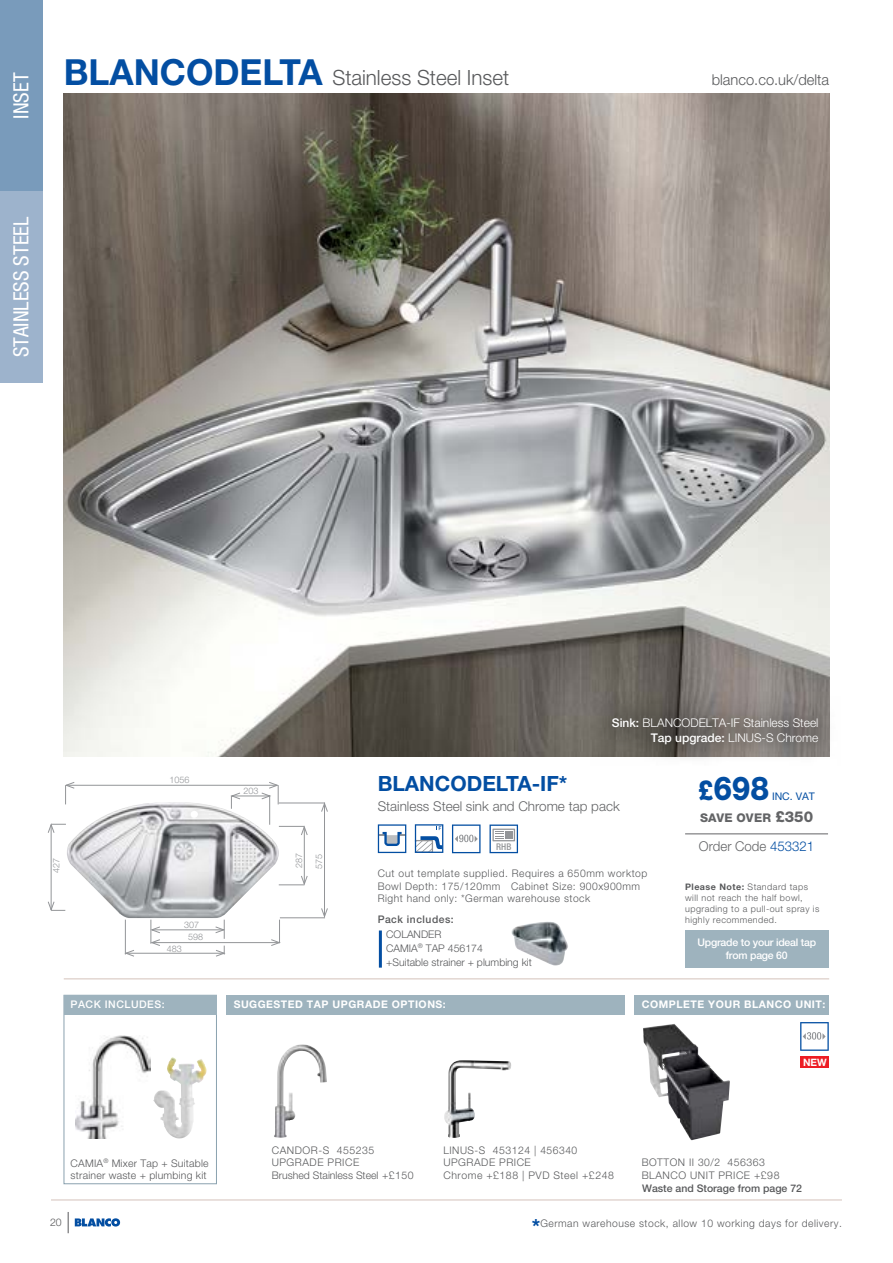
<style>
.page{position:relative;width:893px;height:1263px;background:#fff}
.page>*{position:absolute;margin:0;border:0;box-sizing:border-box;transform-origin:0 0}
.t1{font:800 33px "Helvetica Neue LT Pro";color:#034ea2;scale:.9 1}
.t2{font:300 21px "Helvetica Neue LT Pro";color:#58595b}
.t3{font:condensed 21px "Helvetica Neue";color:#fff}
.t4{font:700 21px "Helvetica Neue LT Pro";color:#034ea2}
.t5{font:300 15px "Helvetica Neue LT Pro";color:#58595b}
.t6{font:300 13.5px "Helvetica Neue LT Pro";color:#636466}
.t7{font:300 12px/14.4px "Helvetica Neue LT Pro";color:#fff;text-align:right}
.t8{font:800 12px "Helvetica Neue LT Pro";letter-spacing:.02em;color:#636466}
.t9{font:300 10.5px/12.6px "Helvetica Neue LT Pro";letter-spacing:.05em;color:#58595b}
.t10{font:300 10.5px/14.1px "Helvetica Neue LT Pro";color:#58595b}
.t11{font:700 10.5px "Helvetica Neue LT Pro";letter-spacing:.05em;color:#fff}
.t12{font:300 10.5px/12.6px "Helvetica Neue LT Pro";letter-spacing:.02em;color:#58595b}
.t13{font:500 10.5px/12.6px "Helvetica Neue LT Pro";letter-spacing:-.02em;color:#fff;text-align:center}
.t14{font:500 10.5px "Helvetica Neue LT Pro";color:#58595b}
.t15{font:500 10.5px "Helvetica Neue LT Pro";letter-spacing:.05em;color:#58595b}
.t16{font:500 10.5px "Helvetica Neue LT Pro";letter-spacing:.05em;color:#fff}
.t17{font:10.5px "Helvetica Neue LT Pro";color:#034ea2}
.t18{font:700 10.2px "Helvetica Neue LT Pro";color:#fff}
.t19{font:500 condensed 9.3px "Helvetica Neue LT Pro";color:#939598}
.t20{font:300 9px/10.8px "Helvetica Neue LT Pro";letter-spacing:.05em;color:#58595b}
.t21{font:300 9px/12.8px "Helvetica Neue LT Pro";color:#939598;text-align:center}
.s1{font-weight:700;font-size:36px;color:#034ea2}
.s2{font-weight:500}
.s3{font-size:27px}
.s4{font-size:15px}
.s5{color:#034ea2}
.s6{font-weight:700}
.s7{font-weight:700;font-size:21px;color:#034ea2}
</style>
<div class="page">
<div style="left:0;top:0;width:43px;height:191px;background:#799bbb"></div>
<div style="left:0;top:191px;width:43px;height:192px;background:#9db3cc"></div>
<img style="left:64px;top:94px;width:765px;height:663px">
<img style="left:67px;top:802px;width:212px;height:116px">
<hr style="left:66px;top:785px;width:211px;height:1px;background:#939598">
<hr style="left:279px;top:803px;width:46px;height:1px;background:#939598">
<hr style="left:280px;top:917px;width:45px;height:1px;background:#939598">
<svg style="left:65px;top:782px;width:10px;height:22px"></svg>
<hr style="left:304px;top:827px;width:1px;height:57px;background:#939598">
<svg style="left:279px;top:826px;width:29px;height:9px"></svg>
<svg style="left:279px;top:875px;width:29px;height:10px"></svg>
<hr style="left:324px;top:803px;width:1px;height:113px;background:#939598">
<svg style="left:321px;top:802px;width:7px;height:10px"></svg>
<svg style="left:321px;top:908px;width:7px;height:9px"></svg>
<hr style="left:51px;top:825px;width:1px;height:85px;background:#939598">
<svg style="left:48px;top:823px;width:18px;height:10px"></svg>
<svg style="left:48px;top:901px;width:17px;height:10px"></svg>
<hr style="left:152px;top:929px;width:72px;height:1px;background:#939598">
<hr style="left:152px;top:942px;width:127px;height:1px;background:#939598">
<hr style="left:126px;top:953px;width:98px;height:1px;background:#939598">
<svg style="left:125px;top:950px;width:9px;height:7px"></svg>
<svg style="left:215px;top:920px;width:10px;height:19px"></svg>
<svg style="left:215px;top:946px;width:10px;height:11px"></svg>
<svg style="left:271px;top:920px;width:9px;height:26px"></svg>
<svg style="left:151px;top:920px;width:9px;height:26px"></svg>
<hr style="left:125px;top:920px;width:1px;height:34px;background:#939598">
<hr style="left:232px;top:795px;width:38px;height:1px;background:#939598">
<svg style="left:261px;top:782px;width:18px;height:22px"></svg>
<svg style="left:231px;top:792px;width:10px;height:17px"></svg>
<hr style="left:269px;top:795px;width:1px;height:30px;background:#939598">
<svg style="left:590px;top:696px;width:240px;height:63px;background:#75706b"></svg>
<hr style="left:51px;top:1199px;width:791px;height:2px;background:#e2d6d1">
<hr style="left:64px;top:978px;width:765px;height:1px;background:#e2d6d1">
<svg style="left:415px;top:824px;width:28px;height:29px"></svg>
<svg style="left:378px;top:824px;width:28px;height:29px"></svg>
<svg style="left:452px;top:824px;width:29px;height:29px"></svg>
<svg style="left:489px;top:824px;width:29px;height:29px"></svg>
<div style="left:685px;top:930px;width:143px;height:38px;background:#9eb3be"></div>
<hr style="left:685px;top:834px;width:143px;height:1px;background:#636466">
<hr style="left:379px;top:930px;width:3px;height:38px;background:#034ea2">
<img style="left:511px;top:921px;width:57px;height:44px">
<img style="left:274px;top:1044px;width:53px;height:94px">
<img style="left:444px;top:1060px;width:65px;height:78px">
<div style="left:634px;top:995px;width:195px;height:19px;background:#9eb3be"></div>
<svg style="left:800px;top:1022px;width:29px;height:29px"></svg>
<div style="left:64px;top:995px;width:153px;height:189px;border:1px solid #8aa2af"></div>
<div style="left:64px;top:995px;width:153px;height:19px;background:#9eb3be"></div>
<div style="left:226px;top:995px;width:399px;height:19px;background:#9eb3be"></div>
<img style="left:75px;top:1035px;width:75px;height:103px">
<img style="left:153px;top:1057px;width:51px;height:81px">
<img style="left:643px;top:1024px;width:87px;height:116px">
<div style="left:801px;top:1057px;width:28px;height:11px;background:#ed1d24"></div>
<svg style="left:75px;top:1218px;width:45px;height:8px"></svg>
<svg style="left:68px;top:1212px;width:1px;height:21px"></svg>
<h2 class="t3" style="left:9px;top:119px;width:47px;rotate:-90deg">INSET</h2>
<h2 class="t2" style="left:64px;top:65px;width:447px"><span class="s1">BLANCODELTA</span> Stainless Steel Inset</h2>
<h2 class="t3" style="left:9px;top:357px;width:142px;rotate:-90deg">STAINLESS STEEL</h2>
<h3 class="t5" style="left:712px;top:71px;width:119px">blanco.co.uk/delta</h3>
<p class="t21" style="left:50px;top:873px;width:17px;rotate:-90deg">427</p>
<p class="t21" style="left:170px;top:773px;width:22px">1056</p>
<p class="t21" style="left:184px;top:918px;width:20px">307<br>598</p>
<p class="t21" style="left:167px;top:942px;width:17px">483</p>
<p class="t21" style="left:243px;top:784px;width:17px">203</p>
<p class="t21" style="left:292px;top:868px;width:17px;rotate:-90deg">287</p>
<p class="t21" style="left:312px;top:869px;width:17px;rotate:-90deg">575</p>
<p class="t7" style="left:612px;top:715px;width:208px"><span class="s2">Sink:</span> BLANCODELTA-IF Stainless Steel<br><span class="s2">Tap upgrade:</span> LINUS-S Chrome</p>
<h2 class="t4" style="left:378px;top:771px;width:191px">BLANCODELTA-IF*</h2>
<p class="t6" style="left:378px;top:797px;width:244px">Stainless Steel sink and Chrome tap pack</p>
<p class="t19" style="left:496px;top:841px;width:17px">RHB</p>
<h1 class="t1" style="left:698px;top:769px;width:80px"><span class="s3">£</span>698</h1>
<p class="t17" style="left:772px;top:790px;width:44px">INC. VAT</p>
<p class="t8" style="left:700px;top:811px;width:115px">SAVE OVER <span class="s4">£350</span></p>
<p class="t6" style="left:699px;top:838px;width:117px">Order Code <span class="s5">453321</span></p>
<p class="t9" style="left:378px;top:867px;width:271px">Cut out template supplied. Requires a 650mm worktop<br>Bowl Depth: 175/120mm Cabinet Size: 900x900mm<br>Right hand only: *German warehouse stock</p>
<p class="t15" style="left:378px;top:913px;width:78px">Pack includes:</p>
<p class="t10" style="left:386px;top:927px;width:147px">COLANDER<br>CAMIA<sup>®</sup> TAP 456174<br>+Suitable strainer + plumbing kit</p>
<p class="t13" style="left:697px;top:936px;width:120px">Upgrade to your ideal tap from page 60</p>
<p class="t20" style="left:685px;top:881px;width:136px"><span class="s6">Please Note:</span> Standard taps will not reach the half bowl, upgrading to a pull-out spray is highly recommended.</p>
<p class="t19" style="left:538px;top:882px;width:16px">LHB</p>
<p class="t16" style="left:71px;top:998px;width:96px">PACK INCLUDES:</p>
<p class="t11" style="left:234px;top:998px;width:214px">SUGGESTED TAP UPGRADE OPTIONS:</p>
<p class="t11" style="left:642px;top:998px;width:185px">COMPLETE YOUR BLANCO UNIT:</p>
<p class="t18" style="left:803px;top:1056px;width:25px">NEW</p>
<p class="t12" style="left:71px;top:1156px;width:140px">CAMIA<sup>®</sup> Mixer Tap + Suitable strainer waste + plumbing kit</p>
<p class="t9" style="left:50px;top:1216px;width:13px">20</p>
<p class="t9" style="left:272px;top:1143px;width:143px">CANDOR-S 455235<br>UPGRADE PRICE<br>Brushed Stainless Steel +£150</p>
<p class="t9" style="left:443px;top:1143px;width:172px">LINUS-S 453124 | 456340<br>UPGRADE PRICE<br>Chrome +£188 | PVD Steel +£248</p>
<p class="t9" style="left:642px;top:1156px;width:139px">BOTTON II 30/2 456363<br>BLANCO UNIT PRICE +£98</p>
<p class="t14" style="left:642px;top:1181px;width:161px">Waste and Storage from page 72</p>
<p class="t9" style="left:532px;top:1217px;width:312px"><span class="s7">*</span>German warehouse stock, allow 10 working days for delivery.</p>
</div>
